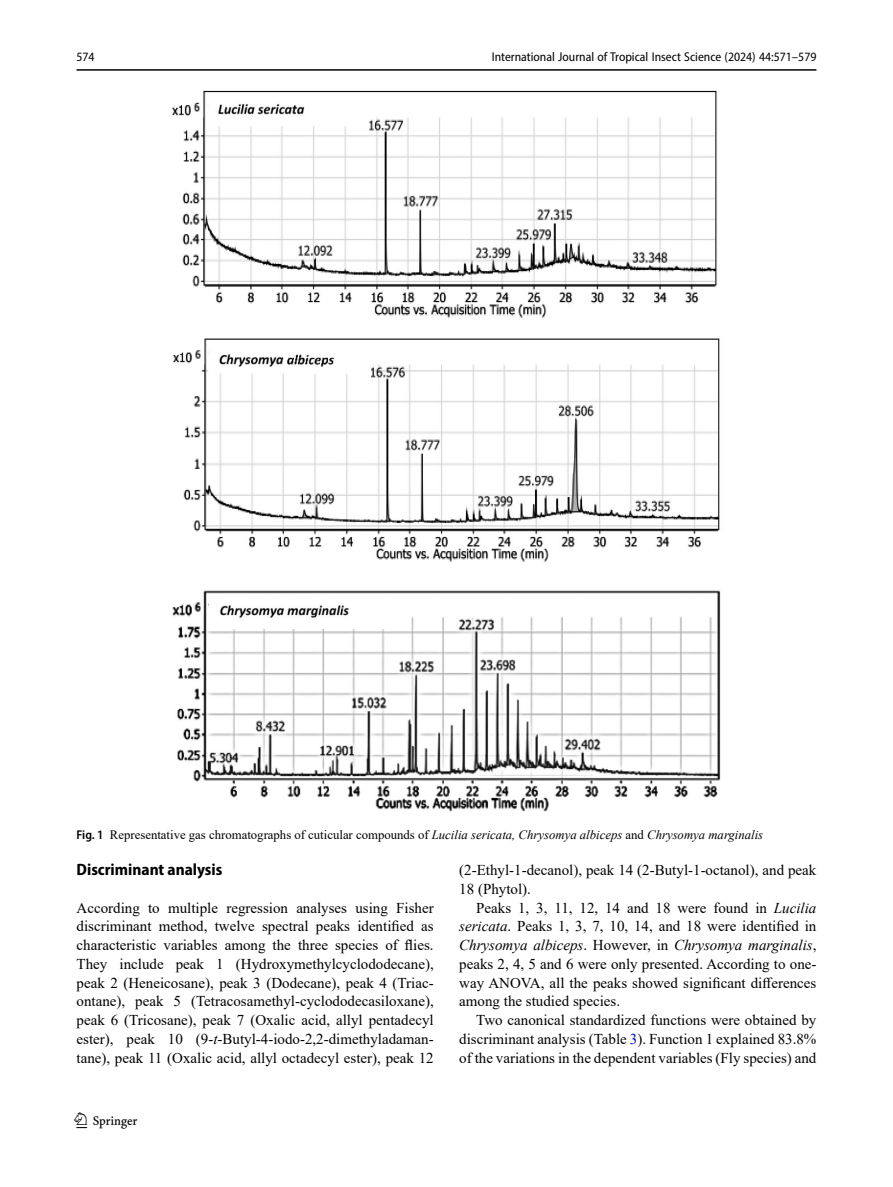
<style>
.page{position:relative;width:893px;height:1187px;background:#fff}
.page>*{position:absolute;margin:0;border:0;box-sizing:border-box;transform-origin:0 0}
.t1{font:22.5px "Springnew";color:#000}
.Head_2{font:700 semi-condensed 16.5px "Myriad Pro";color:#000}
.Body_Text{font:15px/18.8px "Times New Roman";color:#000}
.Body_Text_Indent{font:15px/18.8px "Times New Roman";color:#000;text-align:justify}
.Figure_Caption{font:12.75px "Times New Roman";color:#000}
.t2{font:semi-condensed 12.75px "Myriad Pro";color:#000}
.s1{font-family:"Myriad Pro";font-weight:600;font-stretch:semi-condensed}
.s2{font-style:italic}
.s3{color:#00f}
</style>
<div class="page">
<hr style="left:77px;top:69px;width:739px;height:2px;background:#000">
<img style="left:172px;top:90px;width:549px;height:721px">
<p class="t2" style="left:77px;top:49px;width:20px">574</p>
<p class="t2" style="left:492px;top:49px;width:326px">International Journal of Tropical Insect Science (2024) 44:571–579</p>
<p class="Figure_Caption" style="left:77px;top:826px;width:688px"><span class="s1">Fig. 1</span> Representative gas chromatographs of cuticular compounds of <span class="s2">Lucilia sericata, Chrysomya albiceps</span> and <span class="s2">Chrysomya marginalis</span></p>
<p class="Head_2" style="left:77px;top:858px;width:147px">Discriminant analysis</p>
<p class="Body_Text" style="left:77px;top:897px;width:359px;text-align:justify">According to multiple regression analyses using Fisher discriminant method, twelve spectral peaks identified as characteristic variables among the three species of flies.<br>They include peak 1 (Hydroxymethylcyclododecane), peak 2 (Heneicosane), peak 3 (Dodecane), peak 4 (Triac&shy;ontane), peak 5 (Tetracosamethyl-cyclododecasiloxane), peak 6 (Tricosane), peak 7 (Oxalic acid, allyl pentadecyl ester), peak 10 (9-<span class="s2">t</span>-Butyl-4-iodo-2,2-dimethyladaman&shy;tane), peak 11 (Oxalic acid, allyl octadecyl ester), peak 12</p>
<h1 class="t1" style="left:77px;top:1107px;width:63px">1 3</h1>
<p class="Body_Text" style="left:459px;top:860px;width:359px">(2-Ethyl-1-decanol), peak 14 (2-Butyl-1-octanol), and peak<br>18 (Phytol).</p>
<p class="Body_Text_Indent" style="left:459px;top:897px;width:359px;text-indent:17px">Peaks 1, 3, 11, 12, 14 and 18 were found in <span class="s2">Lucilia sericata</span>. Peaks 1, 3, 7, 10, 14, and 18 were identified in <span class="s2">Chrysomya albiceps</span>. However, in <span class="s2">Chrysomya marginalis</span>, peaks 2, 4, 5 and 6 were only presented. According to one&shy;way ANOVA, all the peaks showed significant differences among the studied species.</p>
<p class="Body_Text_Indent" style="left:459px;top:1010px;width:359px;text-indent:17px">Two canonical standardized functions were obtained by discriminant analysis (Table <span class="s3">3</span>). Function 1 explained 83.8% of the variations in the dependent variables (Fly species) and</p>
</div>
